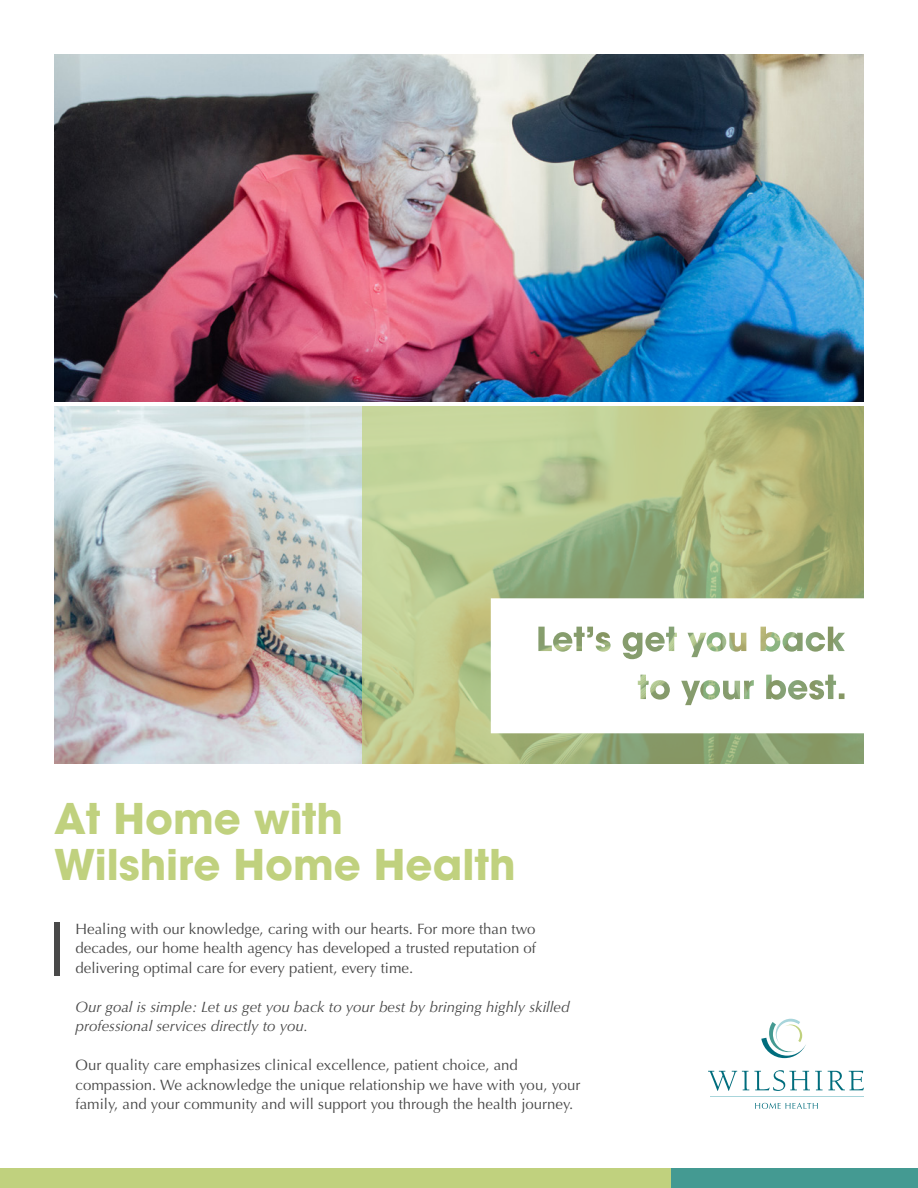
<style>
.page{position:relative;width:918px;height:1188px;background:#fff}
.page>*{position:absolute;margin:0;border:0;box-sizing:border-box;transform-origin:0 0}
.t1{font:700 42px/46.5px "Avant Garde";color:#c0d17e}
.t2{font:15px/19.5px "Optima";color:#494949;text-align:justify}
.t3{font:italic 15px/19.5px "Optima";color:#494949}
</style>
<div class="page">
<img style="left:54px;top:406px;width:309px;height:358px">
<svg style="left:708px;top:1070px;width:156px;height:21px"></svg>
<hr style="left:710px;top:1097px;width:154px;height:1px;background:#a8d5db">
<svg style="left:761px;top:1019px;width:45px;height:39px"></svg>
<svg style="left:755px;top:1103px;width:63px;height:6px"></svg>
<div style="left:0;top:1168px;width:676px;height:20px;background:#c0d17e"></div>
<div style="left:672px;top:1168px;width:246px;height:20px;background:#449a92"></div>
<svg style="left:363px;top:406px;width:501px;height:358px;background:#b1bf85"></svg>
<img style="left:54px;top:54px;width:810px;height:348px">
<div style="left:54px;top:922px;width:5px;height:54px;background:#494949"></div>
<svg style="left:491px;top:598px;width:373px;height:135px"></svg>
<div style="left:712px;top:637px;width:9px;height:10px;background:#fff;border-radius:50%"></div>
<div style="left:788px;top:637px;width:9px;height:10px;background:#fff;border-radius:50%"></div>
<svg style="left:794px;top:685px;width:8px;height:3px"></svg>
<p class="t1" style="left:54px;top:795px;width:463px">At Home with<br>Wilshire Home Health</p>
<p class="t2" style="left:76px;top:919px;width:462px">Healing with our knowledge, caring with our hearts. For more than two decades, our home health agency has developed a trusted reputation of delivering optimal care for every patient, every time.</p>
<p class="t3" style="left:76px;top:997px;width:496px">Our goal is simple: Let us get you back to your best by bringing highly skilled professional services directly to you.</p>
<p class="t2" style="left:76px;top:1056px;width:506px;text-align:left">Our quality care emphasizes clinical excellence, patient choice, and compassion. We acknowledge the unique relationship we have with you, your family, and your community and will support you through the health journey.</p>
</div>
